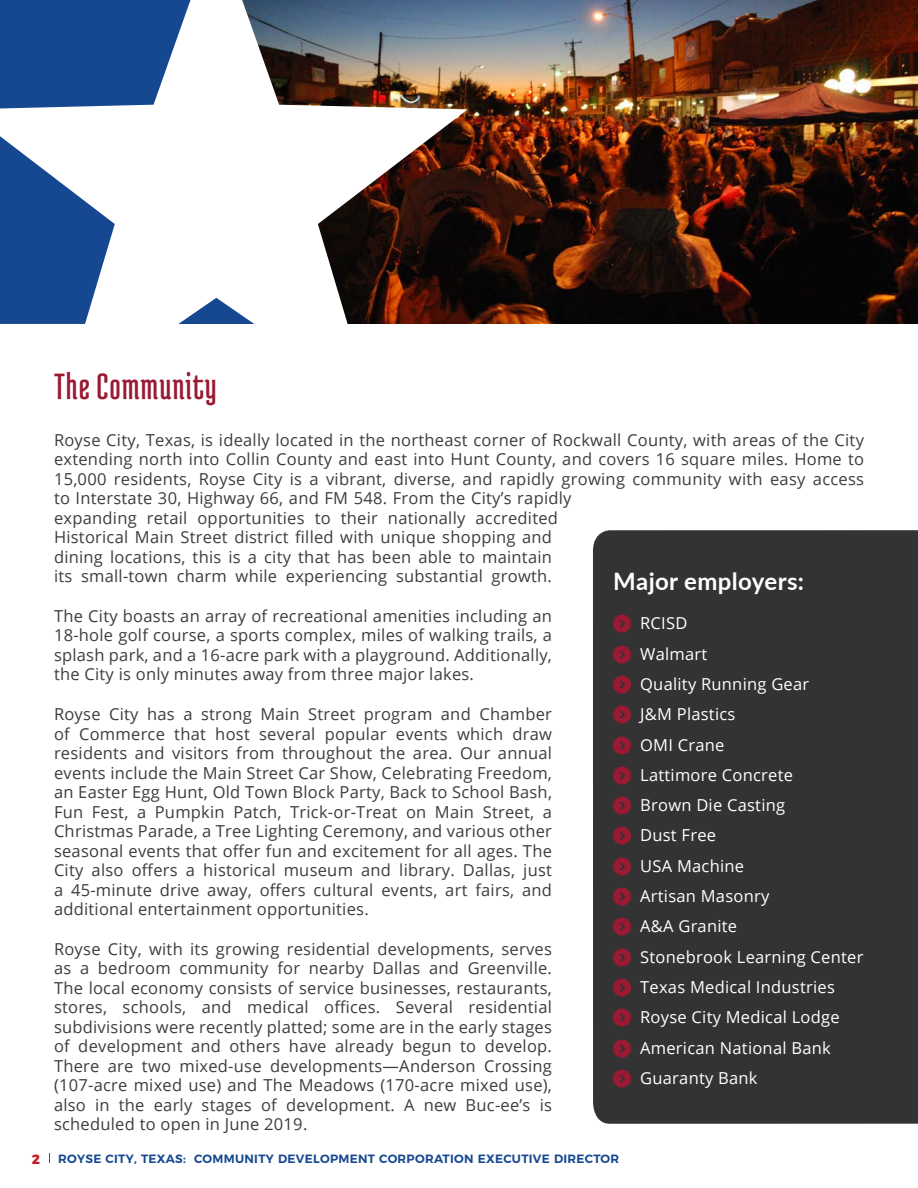
<style>
.page{position:relative;width:918px;height:1188px;background:#fff}
.page>*{position:absolute;margin:0;border:0;box-sizing:border-box;transform-origin:0 0}
.Paragraph_Header{font:39px "Medula One";letter-spacing:.025em;color:#9a1a33}
.Paragraph_Header-2{font:700 24px "Lato";letter-spacing:.015em;color:#fff}
.Main_Body-No_drop_ca{font:16.5px/19.5px "Open Sans";letter-spacing:.015em;color:#3d3d3a;text-align:justify}
.t1{font:16.5px "Open Sans";letter-spacing:.015em;color:#fff}
.t2{font:800 13.5px "Montserrat";color:#c32025}
.t3{font:600 12px "Montserrat";letter-spacing:.025em;color:#154891}
</style>
<div class="page">
<img style="left:468px;top:0;width:450px;height:324px">
<svg style="left:0;top:0;width:468px;height:324px"></svg>
<div style="left:593px;top:530px;width:325px;height:594px;background:#323332"></div>
<svg style="left:613px;top:615px;width:18px;height:18px"></svg>
<svg style="left:613px;top:645px;width:18px;height:18px"></svg>
<svg style="left:613px;top:676px;width:18px;height:18px"></svg>
<svg style="left:613px;top:706px;width:18px;height:18px"></svg>
<svg style="left:613px;top:736px;width:18px;height:18px"></svg>
<svg style="left:613px;top:766px;width:18px;height:18px"></svg>
<svg style="left:613px;top:797px;width:18px;height:18px"></svg>
<svg style="left:613px;top:827px;width:18px;height:18px"></svg>
<svg style="left:613px;top:857px;width:18px;height:18px"></svg>
<svg style="left:613px;top:888px;width:18px;height:18px"></svg>
<svg style="left:613px;top:918px;width:18px;height:18px"></svg>
<svg style="left:613px;top:948px;width:18px;height:18px"></svg>
<svg style="left:613px;top:979px;width:18px;height:18px"></svg>
<svg style="left:613px;top:1009px;width:18px;height:18px"></svg>
<svg style="left:613px;top:1039px;width:18px;height:18px"></svg>
<svg style="left:613px;top:1069px;width:18px;height:18px"></svg>
<p class="Paragraph_Header" style="left:54px;top:366px;width:164px">The Community</p>
<p class="Main_Body-No_drop_ca" style="left:54px;top:429px;width:812px;text-align:left">Royse City, Texas, is ideally located in the northeast corner of Rockwall County, with areas of the City extending north into Collin County and east into Hunt County, and covers 16 square miles. Home to 15,000 residents, Royse City is a vibrant, diverse, and rapidly growing community with easy access to Interstate 30, Highway 66, and FM 548. From the City’s rapidly<br>expanding retail opportunities to their nationally accredited<br>Historical Main Street district filled with unique shopping and<br>dining locations, this is a city that has been able to maintain<br>its small-town charm while experiencing substantial growth.</p>
<p class="Main_Body-No_drop_ca" style="left:54px;top:606px;width:500px">The City boasts an array of recreational amenities including an 18-hole golf course, a sports complex, miles of walking trails, a splash park, and a 16-acre park with a playground. Additionally, the City is only minutes away from three major lakes.</p>
<p class="Main_Body-No_drop_ca" style="left:54px;top:704px;width:500px">Royse City has a strong Main Street program and Chamber of Commerce that host several popular events which draw residents and visitors from throughout the area. Our annual events include the Main Street Car Show, Celebrating Freedom, an Easter Egg Hunt, Old Town Block Party, Back to School Bash, Fun Fest, a Pumpkin Patch, Trick-or-Treat on Main Street, a Christmas Parade, a Tree Lighting Ceremony, and various other seasonal events that offer fun and excitement for all ages. The City also offers a historical museum and library. Dallas, just a 45-minute drive away, offers cultural events, art fairs, and additional entertainment opportunities.</p>
<p class="Main_Body-No_drop_ca" style="left:54px;top:939px;width:500px">Royse City, with its growing residential developments, serves as a bedroom community for nearby Dallas and Greenville.<br>The local economy consists of service businesses, restaurants, stores, schools, and medical offices. Several residential subdivisions were recently platted; some are in the early stages of development and others have already begun to develop.<br>There are two mixed-use developments—Anderson Crossing (107-acre mixed use) and The Meadows (170-acre mixed use), also in the early stages of development. A new Buc-ee’s is scheduled to open in June 2019.</p>
<p class="Paragraph_Header-2" style="left:613px;top:563px;width:192px">Major employers:</p>
<p class="t1" style="left:640px;top:612px;width:49px">RCISD</p>
<p class="t1" style="left:640px;top:642px;width:69px">Walmart</p>
<p class="t1" style="left:640px;top:673px;width:171px">Quality Running Gear</p>
<p class="t1" style="left:640px;top:703px;width:97px">J&amp;M Plastics</p>
<p class="t1" style="left:640px;top:733px;width:86px">OMI Crane</p>
<p class="t1" style="left:640px;top:764px;width:154px">Lattimore Concrete</p>
<p class="t1" style="left:640px;top:794px;width:146px">Brown Die Casting</p>
<p class="t1" style="left:640px;top:824px;width:77px">Dust Free</p>
<p class="t1" style="left:640px;top:854px;width:105px">USA Machine</p>
<p class="t1" style="left:640px;top:885px;width:131px">Artisan Masonry</p>
<p class="t1" style="left:640px;top:915px;width:99px">A&amp;A Granite</p>
<p class="t1" style="left:640px;top:945px;width:225px">Stonebrook Learning Center</p>
<p class="t1" style="left:640px;top:976px;width:196px">Texas Medical Industries</p>
<p class="t1" style="left:640px;top:1006px;width:201px">Royse City Medical Lodge</p>
<p class="t1" style="left:640px;top:1036px;width:192px">American National Bank</p>
<p class="t1" style="left:640px;top:1067px;width:119px">Guaranty Bank</p>
<p class="t2" style="left:32px;top:1148px;width:10px">2</p>
<p class="t3" style="left:58px;top:1149px;width:563px">ROYSE CITY, TEXAS: COMMUNITY DEVELOPMENT CORPORATION EXECUTIVE DIRECTOR</p>
</div>
